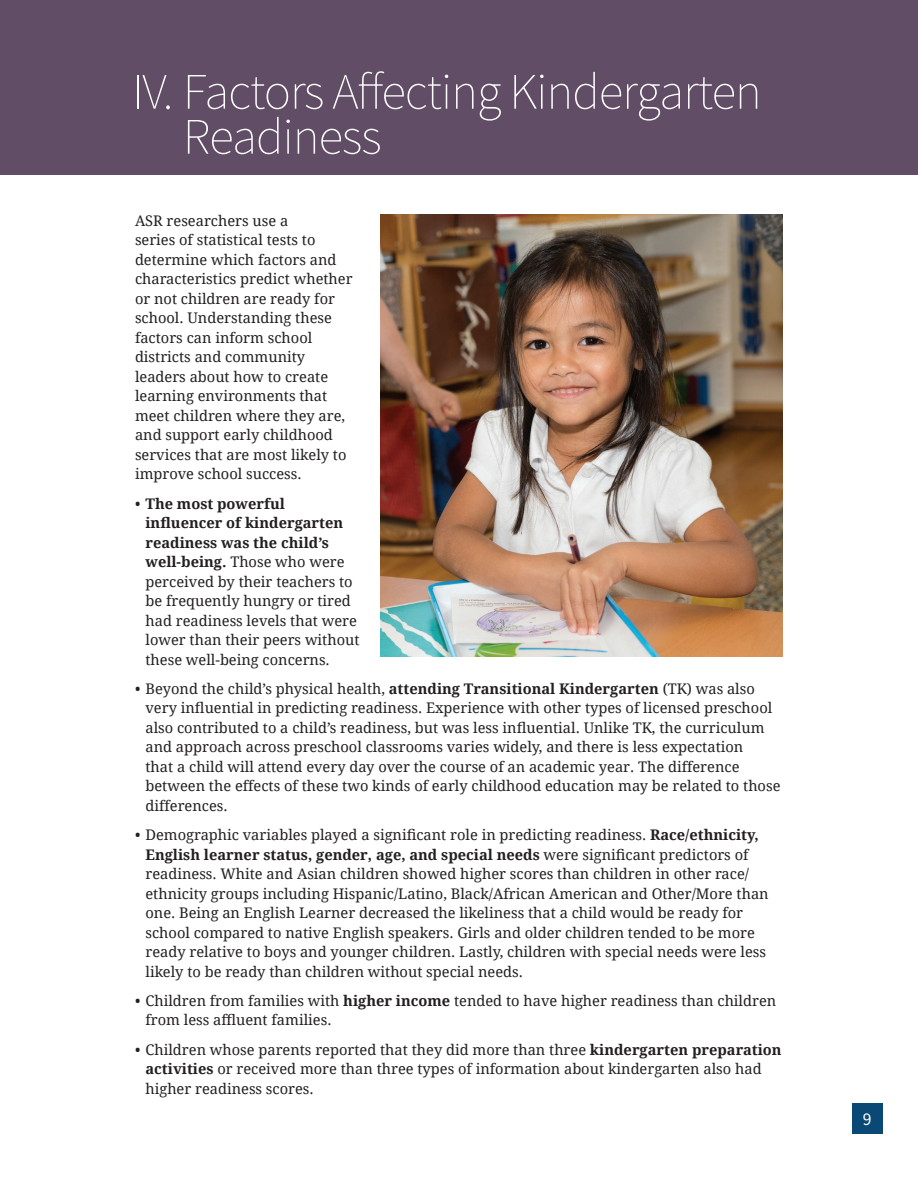
<style>
.page{position:relative;width:918px;height:1188px;background:#fff}
.page>*{position:absolute;margin:0;border:0;box-sizing:border-box;transform-origin:0 0}
.t1{font:200 51px/45px "Source Sans Pro";letter-spacing:-.02em;color:#fff}
.t2{font:18px "Source Sans Pro";color:#fff}
.t3{font:14.7px/19.5px "Droid Serif";color:#231f20}
.s1{font-weight:700}
</style>
<div class="page">
<div style="left:852px;top:1103px;width:31px;height:31px;background:#0a4975"></div>
<div style="left:0;top:0;width:918px;height:175px;background:#614e66"></div>
<img style="left:380px;top:215px;width:403px;height:441px">
<h1 class="t1" style="left:183px;top:69px;width:580px;text-indent:-51px">IV. Factors Affecting Kindergarten<br>Readiness</h1>
<p class="t3" style="left:135px;top:211px;width:219px">ASR researchers use a<br>series of statistical tests to determine which factors and characteristics predict whether or not children are ready for school. Understanding these factors can inform school districts and community leaders about how to create learning environments that meet children where they are, and support early childhood services that are most likely to improve school success.</p>
<p class="t3" style="left:146px;top:493px;width:216px;text-indent:-11px">• <span class="s1">The most powerful influencer of kindergarten readiness was the child’s well-being.</span> Those who were perceived by their teachers to be frequently hungry or tired had readiness levels that were lower than their peers without these well-being concerns.</p>
<p class="t3" style="left:146px;top:678px;width:637px;text-indent:-11px">• Beyond the child’s physical health, <span class="s1">attending Transitional Kindergarten</span> (TK) was also very influential in predicting readiness. Experience with other types of licensed preschool also contributed to a child’s readiness, but was less influential. Unlike TK, the curriculum and approach across preschool classrooms varies widely, and there is less expectation<br>that a child will attend every day over the course of an academic year. The difference between the effects of these two kinds of early childhood education may be related to those differences.</p>
<p class="t3" style="left:146px;top:825px;width:625px;text-indent:-11px">• Demographic variables played a significant role in predicting readiness. <span class="s1">Race/ethnicity, English learner status, gender, age, and special needs</span> were significant predictors of readiness. White and Asian children showed higher scores than children in other race/ ethnicity groups including Hispanic/Latino, Black/African American and Other/More than one. Being an English Learner decreased the likeliness that a child would be ready for school compared to native English speakers. Girls and older children tended to be more ready relative to boys and younger children. Lastly, children with special needs were less likely to be ready than children without special needs.</p>
<p class="t3" style="left:146px;top:990px;width:632px;text-indent:-11px">• Children from families with <span class="s1">higher income</span> tended to have higher readiness than children from less affluent families.</p>
<p class="t3" style="left:146px;top:1039px;width:638px;text-indent:-11px">• Children whose parents reported that they did more than three <span class="s1">kindergarten preparation activities</span> or received more than three types of information about kindergarten also had higher readiness scores.</p>
<p class="t2" style="left:863px;top:1108px;width:10px">9</p>
</div>
